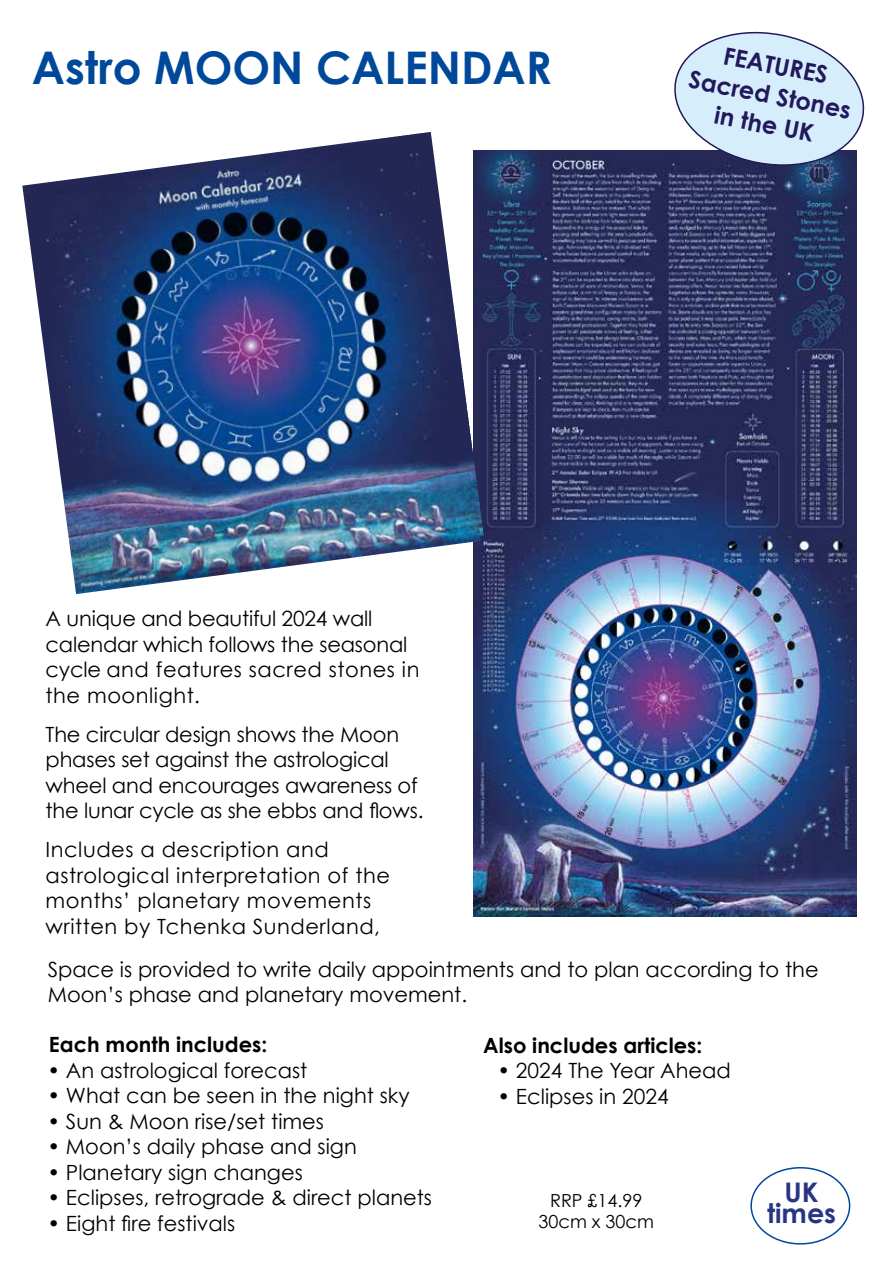
<style>
.page{position:relative;width:893px;height:1263px;background:#fff}
.page>*{position:absolute;margin:0;border:0;box-sizing:border-box;transform-origin:0 0}
.t1{font:700 45px "Century Gothic";color:#00489a}
.t2{font:700 27px/21px "Century Gothic";color:#283583;text-align:center}
.t3{font:700 24px/30px "Century Gothic";color:#23185b;text-align:center}
.t4{font:21px/25.5px "Century Gothic";color:#000}
.t5{font:21px/25.5px "Century Gothic";letter-spacing:.025em;color:#000}
.t6{font:700 21px "Century Gothic";color:#000}
.t7{font:18px/21px "Century Gothic";color:#000;text-align:center}
</style>
<div class="page">
<img style="left:473px;top:151px;width:383px;height:765px">
<img style="left:22px;top:132px;width:462px;height:462px">
<svg style="left:667px;top:31px;width:198px;height:142px"></svg>
<div style="left:750px;top:1167px;width:100px;height:77px;border:2px solid #00489a;border-radius:50%"></div>
<h1 class="t1" style="left:32px;top:40px;width:522px">Astro MOON CALENDAR</h1>
<p class="t3" style="left:698px;top:34px;width:166px;rotate:11deg">FEATURES<br>Sacred Stones in the UK</p>
<p class="t4" style="left:46px;top:605px;width:375px">A unique and beautiful 2024 wall calendar which follows the seasonal cycle and features sacred stones in the moonlight.</p>
<p class="t4" style="left:46px;top:721px;width:379px">The circular design shows the Moon phases set against the astrological wheel and encourages awareness of the lunar cycle as she ebbs and flows.</p>
<p class="t5" style="left:46px;top:836px;width:346px">Includes a description and astrological interpretation of the months’ planetary movements written by Tchenka Sunderland,</p>
<p class="t4" style="left:48px;top:956px;width:772px">Space is provided to write daily appointments and to plan according to the<br>Moon’s phase and planetary movement.</p>
<p class="t6" style="left:49px;top:1031px;width:220px">Each month includes:</p>
<p class="t4" style="left:47px;top:1057px;width:261px">• An astrological forecast</p>
<p class="t4" style="left:47px;top:1083px;width:364px">• What can be seen in the night sky</p>
<p class="t4" style="left:47px;top:1108px;width:278px">• Sun &amp; Moon rise/set times</p>
<p class="t4" style="left:47px;top:1134px;width:311px">• Moon’s daily phase and sign</p>
<p class="t4" style="left:47px;top:1159px;width:257px">• Planetary sign changes</p>
<p class="t4" style="left:47px;top:1185px;width:386px">• Eclipses, retrograde &amp; direct planets</p>
<p class="t4" style="left:47px;top:1210px;width:189px">• Eight fire festivals</p>
<p class="t6" style="left:483px;top:1032px;width:221px">Also includes articles:</p>
<p class="t4" style="left:497px;top:1057px;width:235px">• 2024 The Year Ahead</p>
<p class="t4" style="left:497px;top:1083px;width:173px">• Eclipses in 2024</p>
<p class="t7" style="left:538px;top:1190px;width:117px">RRP £14.99<br>30cm x 30cm</p>
<p class="t2" style="left:767px;top:1181px;width:71px">UK times</p>
</div>
